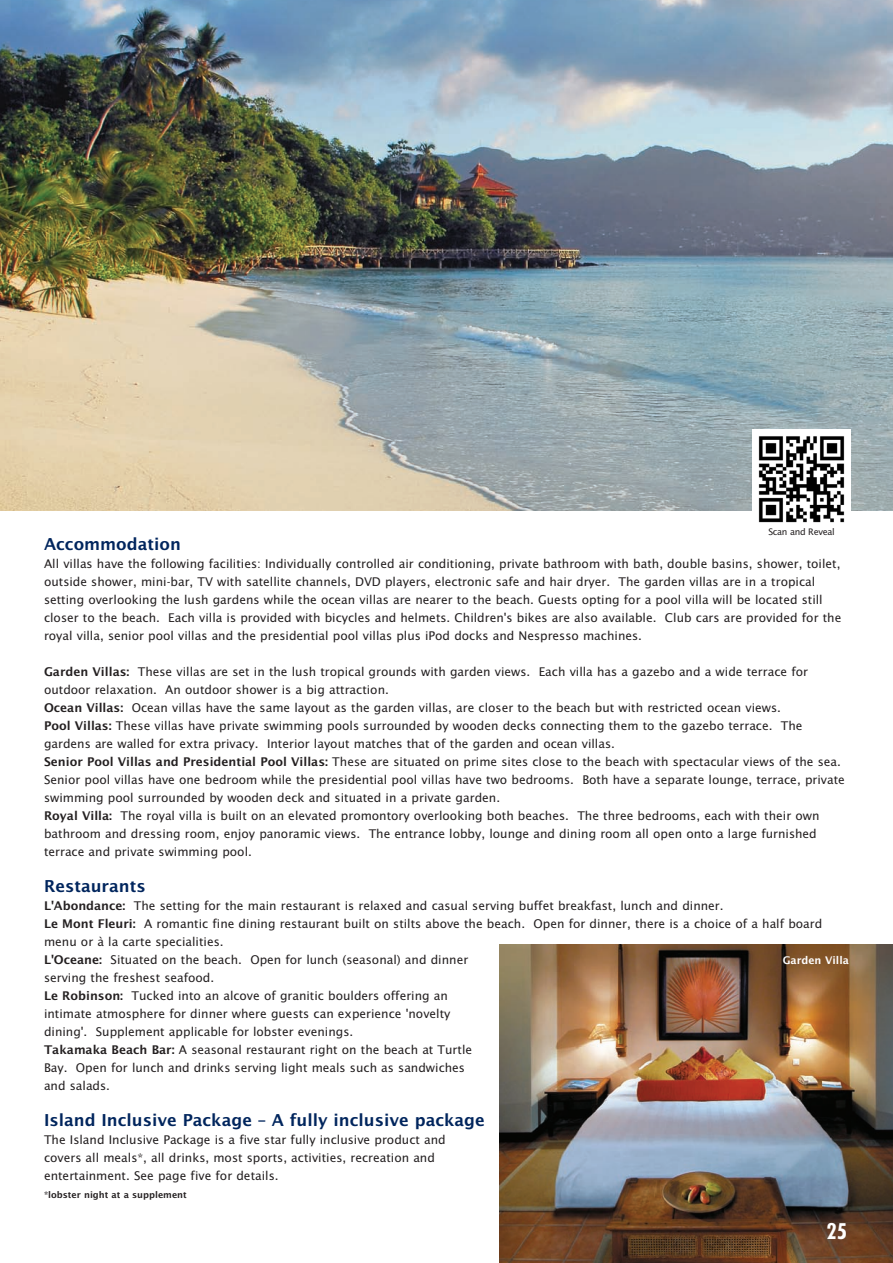
<style>
.page{position:relative;width:893px;height:1263px;background:#fff}
.page>*{position:absolute;margin:0;border:0;box-sizing:border-box;transform-origin:0 0}
.t1{font:700 condensed 21px "Futura";color:#fff}
.t2{font:600 16.5px "Lucida Sans";color:#00255d}
.t3{font:12px/18px "Lucida Sans";color:#231f20}
.t4{font:600 10.5px "Lucida Sans";color:#fff}
.t5{font:600 9px "Lucida Sans";color:#231f20}
.t6{font:9px "Lucida Sans";letter-spacing:-.03em;color:#231f20}
.s1{font-weight:600}
</style>
<div class="page">
<img style="left:0;top:0;width:893px;height:510px">
<img style="left:500px;top:944px;width:393px;height:319px">
<img style="left:753px;top:430px;width:97px;height:93px">
<p class="t6" style="left:768px;top:528px;width:68px">Scan and Reveal</p>
<h2 class="t2" style="left:44px;top:537px;width:138px">Accommodation</h2>
<p class="t3" style="left:44px;top:556px;width:799px">All villas have the following facilities: Individually controlled air conditioning, private bathroom with bath, double basins, shower, toilet, outside shower, mini-bar, TV with satellite channels, DVD players, electronic safe and hair dryer. The garden villas are in a tropical setting overlooking the lush gardens while the ocean villas are nearer to the beach. Guests opting for a pool villa will be located still closer to the beach. Each villa is provided with bicycles and helmets. Children's bikes are also available. Club cars are provided for the royal villa, senior pool villas and the presidential pool villas plus iPod docks and Nespresso machines.</p>
<p class="t3" style="left:44px;top:664px;width:802px"><span class="s1">Garden Villas:</span> These villas are set in the lush tropical grounds with garden views. Each villa has a gazebo and a wide terrace for outdoor relaxation. An outdoor shower is a big attraction.<br><span class="s1">Ocean Villas:</span> Ocean villas have the same layout as the garden villas, are closer to the beach but with restricted ocean views.<br><span class="s1">Pool Villas:</span> These villas have private swimming pools surrounded by wooden decks connecting them to the gazebo terrace. The gardens are walled for extra privacy. Interior layout matches that of the garden and ocean villas.<br><span class="s1">Senior Pool Villas and Presidential Pool Villas:</span> These are situated on prime sites close to the beach with spectacular views of the sea.<br>Senior pool villas have one bedroom while the presidential pool villas have two bedrooms. Both have a separate lounge, terrace, private swimming pool surrounded by wooden deck and situated in a private garden.<br><span class="s1">Royal Villa:</span> The royal villa is built on an elevated promontory overlooking both beaches. The three bedrooms, each with their own bathroom and dressing room, enjoy panoramic views. The entrance lobby, lounge and dining room all open onto a large furnished terrace and private swimming pool.</p>
<h2 class="t2" style="left:44px;top:879px;width:103px">Restaurants</h2>
<p class="t3" style="left:44px;top:898px;width:780px"><span class="s1">L'Abondance:</span> The setting for the main restaurant is relaxed and casual serving buffet breakfast, lunch and dinner.<br><span class="s1">Le Mont Fleuri:</span> A romantic fine dining restaurant built on stilts above the beach. Open for dinner, there is a choice of a half board menu or à la carte specialities.<br><span class="s1">L'Oceane:</span> Situated on the beach. Open for lunch (seasonal) and dinner<br>serving the freshest seafood.<br><span class="s1">Le Robinson:</span> Tucked into an alcove of granitic boulders offering an<br>intimate atmosphere for dinner where guests can experience 'novelty<br>dining'. Supplement applicable for lobster evenings.<br><span class="s1">Takamaka Beach Bar:</span> A seasonal restaurant right on the beach at Turtle<br>Bay. Open for lunch and drinks serving light meals such as sandwiches<br>and salads.</p>
<h2 class="t2" style="left:44px;top:1113px;width:442px">Island Inclusive Package – A fully inclusive package</h2>
<p class="t3" style="left:44px;top:1132px;width:403px">The Island Inclusive Package is a five star fully inclusive product and covers all meals*, all drinks, most sports, activities, recreation and entertainment. See page five for details.</p>
<p class="t5" style="left:44px;top:1191px;width:144px">*lobster night at a supplement</p>
<h1 class="t1" style="left:826px;top:1222px;width:22px">25</h1>
<p class="t4" style="left:783px;top:956px;width:68px">Garden Villa</p>
</div>
